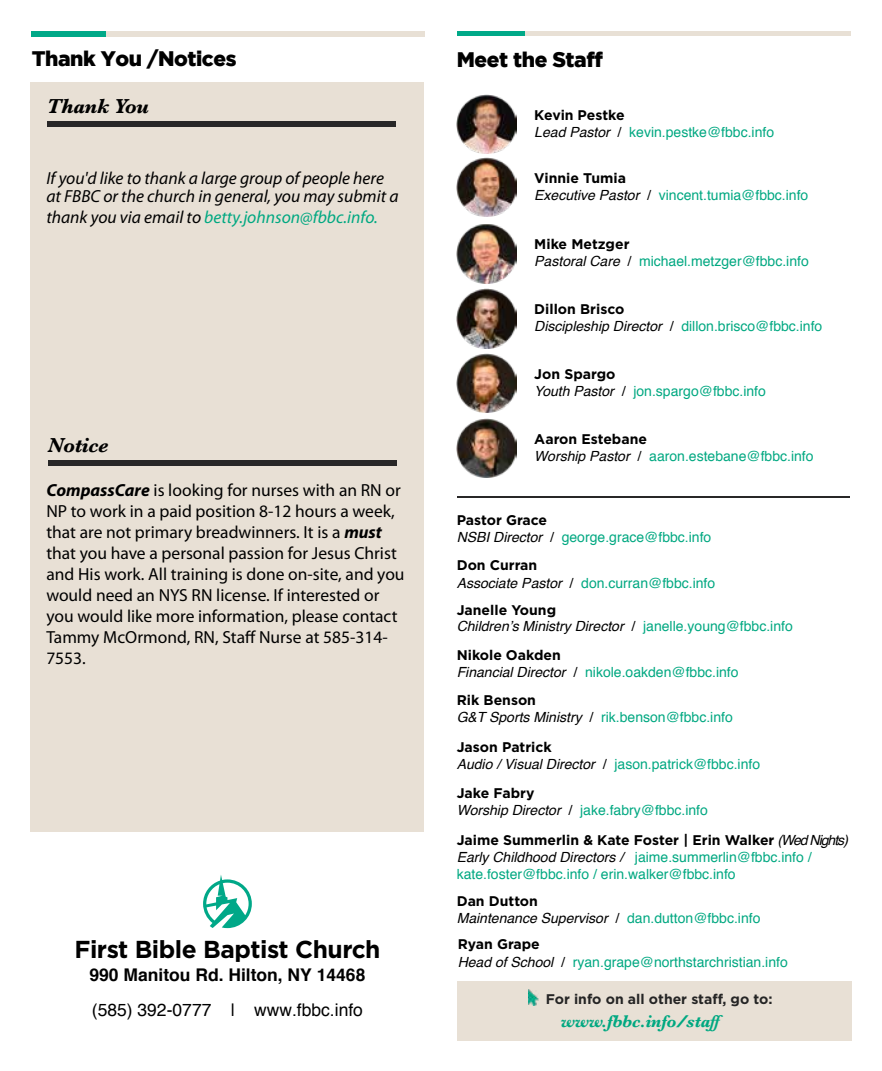
<style>
.page{position:relative;width:882px;height:1071px;background:#fff}
.page>*{position:absolute;margin:0;border:0;box-sizing:border-box;transform-origin:0 0}
.t1{font:700 24.5px "Gotham";letter-spacing:-.02em;color:#000}
.t2{font:900 21px "Gotham";letter-spacing:-.02em;color:#000}
.t3{font:italic 700 21px "Baskerville";letter-spacing:-.02em;color:#000}
.t4{font:17.5px/21px "Myriad Pro";color:#000}
.t5{font:italic 17.5px/17.5px "Myriad Pro";color:#000}
.t6{font:italic 17.5px "Myriad Pro";color:#00a881}
.t7{font:700 17.5px "Helvetica";color:#000}
.t8{font:17.5px "Helvetica";color:#000}
.t9{font:italic 700 17.5px "Baskerville";letter-spacing:-.02em;color:#00a881}
.t10{font:14px/16.8px "Helvetica";color:#00a881}
.t11{font:700 14px "Gotham";color:#000}
.t12{font:italic 14px "Helvetica";color:#000}
.t13{font:700 14px "Gotham";color:#252525}
.s1{color:#000}
.s2{font-weight:700;font-style:italic}
.s3{font-style:italic;color:#000}
.s4{font-style:normal}
.s5{font-style:normal;color:#00a881}
.s6{font-family:"Helvetica";font-weight:400;font-style:italic}
</style>
<div class="page">
<div style="left:457px;top:981px;width:394px;height:59px;background:#e8e0d5"></div>
<div style="left:31px;top:82px;width:393px;height:749px;background:#e8e0d5"></div>
<div style="left:32px;top:31px;width:199px;height:6px;background:#00a988"></div>
<div style="left:106px;top:31px;width:318px;height:6px;background:#e8e0d5"></div>
<div style="left:457px;top:31px;width:68px;height:5px;background:#00a988"></div>
<div style="left:525px;top:31px;width:325px;height:5px;background:#e8e0d5"></div>
<svg style="left:203px;top:875px;width:49px;height:53px"></svg>
<img style="left:528px;top:990px;width:11px;height:15px">
<img style="left:457px;top:158px;width:59px;height:59px">
<img style="left:457px;top:94px;width:59px;height:60px">
<img style="left:457px;top:224px;width:59px;height:59px">
<img style="left:457px;top:289px;width:59px;height:59px">
<img style="left:457px;top:354px;width:59px;height:59px">
<hr style="left:457px;top:496px;width:392px;height:2px;background:#282727">
<div style="left:47px;top:121px;width:349px;height:6px;background:#282727"></div>
<img style="left:457px;top:418px;width:59px;height:60px">
<div style="left:48px;top:460px;width:348px;height:6px;background:#282727"></div>
<h2 class="t2" style="left:32px;top:46px;width:206px">Thank You /Notices</h2>
<h2 class="t2" style="left:457px;top:47px;width:148px">Meet the Staff</h2>
<h2 class="t3" style="left:47px;top:92px;width:103px">Thank You</h2>
<p class="t5" style="left:46px;top:169px;width:354px">If you'd like to thank a large group of people here at FBBC or the church in general, you may submit a</p>
<p class="t6" style="left:46px;top:206px;width:333px"><span class="s1">thank you via email to</span> betty.johnson@fbbc.info.</p>
<h2 class="t3" style="left:48px;top:430px;width:62px">Notice</h2>
<p class="t4" style="left:46px;top:479px;width:360px"><span class="s2">CompassCare</span> is looking for nurses with an RN or NP to work in a paid position 8-12 hours a week, that are not primary breadwinners. It is a <span class="s2">must </span>that you have a personal passion for Jesus Christ and His work. All training is done on-site, and you would need an NYS RN license. If interested or you would like more information, please contact Tammy McOrmond, RN, Staff Nurse at 585-314- 7553.</p>
<h1 class="t1" style="left:74px;top:935px;width:308px">First Bible Baptist Church</h1>
<p class="t7" style="left:89px;top:964px;width:277px">990 Manitou Rd. Hilton, NY 14468</p>
<p class="t8" style="left:92px;top:999px;width:273px">(585) 392-0777 | www.fbbc.info</p>
<p class="t11" style="left:534px;top:107px;width:92px">Kevin Pestke</p>
<p class="t10" style="left:534px;top:123px;width:241px"><span class="s3">Lead Pastor</span> <span class="s1">/</span> kevin.pestke@fbbc.info</p>
<p class="t11" style="left:534px;top:170px;width:93px">Vinnie Tumia</p>
<p class="t10" style="left:534px;top:187px;width:276px"><span class="s3">Executive Pastor</span> <span class="s1">/</span> vincent.tumia@fbbc.info</p>
<p class="t11" style="left:534px;top:236px;width:97px">Mike Metzger</p>
<p class="t10" style="left:534px;top:252px;width:276px"><span class="s3">Pastoral Care</span> <span class="s1">/</span> michael.metzger@fbbc.info</p>
<p class="t11" style="left:534px;top:301px;width:92px">Dillon Brisco</p>
<p class="t10" style="left:534px;top:317px;width:290px"><span class="s3">Discipleship Director</span> <span class="s1">/</span> dillon.brisco@fbbc.info</p>
<p class="t11" style="left:534px;top:366px;width:83px">Jon Spargo</p>
<p class="t10" style="left:534px;top:382px;width:233px"><span class="s3">Youth Pastor</span> <span class="s1">/</span> jon.spargo@fbbc.info</p>
<p class="t11" style="left:534px;top:431px;width:114px">Aaron Estebane</p>
<p class="t10" style="left:534px;top:447px;width:281px"><span class="s3">Worship Pastor</span> <span class="s1">/</span> aaron.estebane@fbbc.info</p>
<p class="t11" style="left:457px;top:512px;width:92px">Pastor Grace</p>
<p class="t10" style="left:457px;top:529px;width:256px"><span class="s3">NSBI Director</span> <span class="s1">/</span> george.grace@fbbc.info</p>
<p class="t11" style="left:457px;top:557px;width:82px">Don Curran</p>
<p class="t10" style="left:457px;top:574px;width:260px"><span class="s3">Associate Pastor</span> <span class="s1">/</span> don.curran@fbbc.info</p>
<p class="t11" style="left:457px;top:601px;width:101px">Janelle Young</p>
<p class="t12" style="left:457px;top:615px;width:338px">Children’s Ministry Director <span class="s4">/</span> <span class="s5">janelle.young@fbbc.info</span></p>
<p class="t11" style="left:457px;top:647px;width:106px">Nikole Oakden</p>
<p class="t10" style="left:457px;top:663px;width:283px"><span class="s3">Financial Director</span> <span class="s1">/</span> nikole.oakden@fbbc.info</p>
<p class="t11" style="left:457px;top:692px;width:81px">Rik Benson</p>
<p class="t10" style="left:457px;top:709px;width:278px"><span class="s3">G&amp;T Sports Ministry</span> <span class="s1">/</span> rik.benson@fbbc.info</p>
<p class="t11" style="left:457px;top:739px;width:97px">Jason Patrick</p>
<p class="t10" style="left:457px;top:755px;width:305px"><span class="s3">Audio / Visual Director</span> <span class="s1">/</span> jason.patrick@fbbc.info</p>
<p class="t11" style="left:457px;top:785px;width:79px">Jake Fabry</p>
<p class="t10" style="left:457px;top:801px;width:253px"><span class="s3">Worship Director</span> <span class="s1">/</span> jake.fabry@fbbc.info</p>
<p class="t11" style="left:457px;top:832px;width:393px">Jaime Summerlin &amp; Kate Foster | Erin Walker <span class="s6">(Wed Nights)</span></p>
<p class="t10" style="left:457px;top:848px;width:356px"><span class="s3">Early Childhood Directors /</span> jaime.summerlin@fbbc.info / kate.foster@fbbc.info / erin.walker@fbbc.info</p>
<p class="t11" style="left:457px;top:893px;width:83px">Dan Dutton</p>
<p class="t12" style="left:457px;top:907px;width:305px">Maintenance Supervisor <span class="s4">/</span> <span class="s5">dan.dutton@fbbc.info</span></p>
<p class="t11" style="left:458px;top:936px;width:84px">Ryan Grape</p>
<p class="t10" style="left:458px;top:953px;width:332px"><span class="s3">Head of School</span> <span class="s1">/</span> ryan.grape@northstarchristian.info</p>
<p class="t13" style="left:546px;top:991px;width:228px">For info on all other staff, go to:</p>
<p class="t9" style="left:561px;top:1009px;width:168px">www.fbbc.info/staff</p>
</div>
